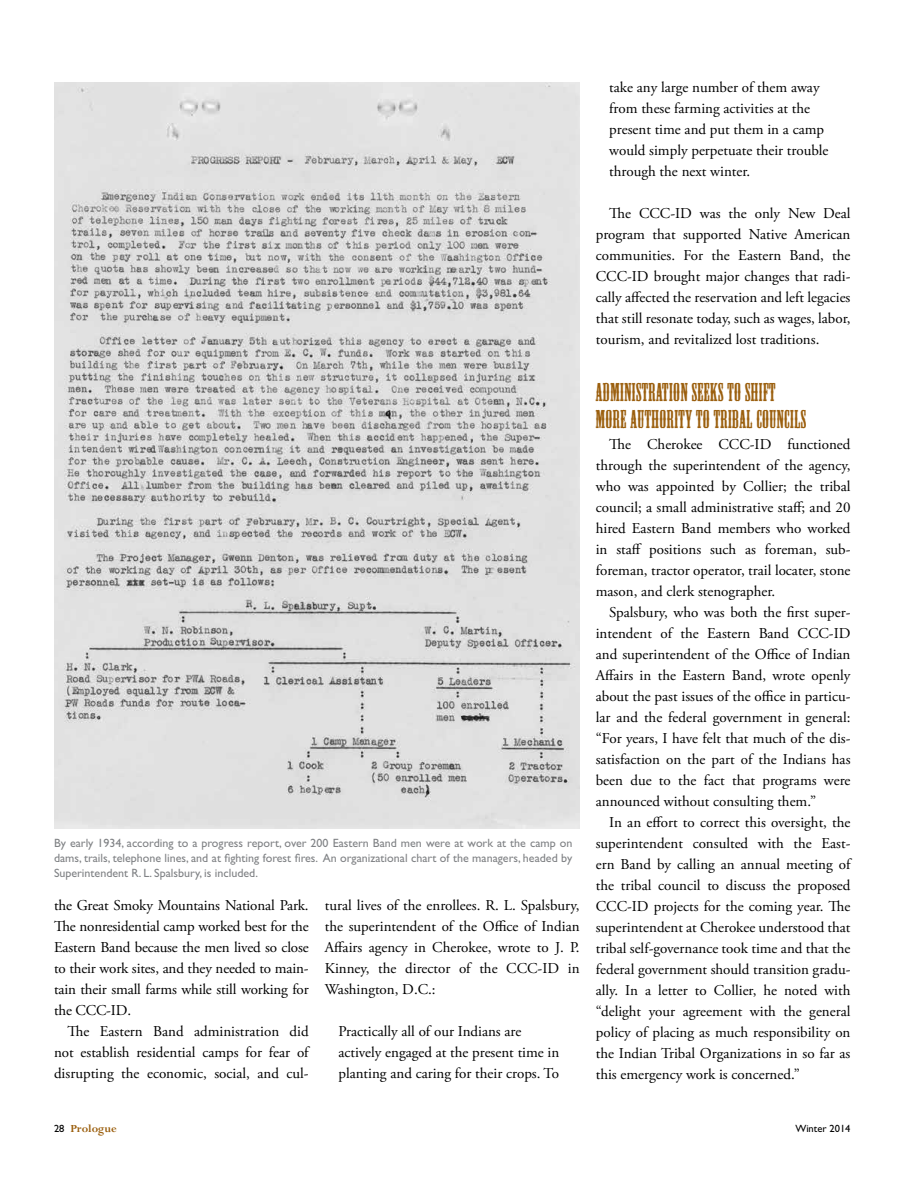
<style>
.page{position:relative;width:918px;height:1188px;background:#fff}
.page>*{position:absolute;margin:0;border:0;box-sizing:border-box;transform-origin:0 0}
.t1{font:24px/27px "Mesquite";letter-spacing:.02em;color:#9b5f0e}
.t2{font:15px/21px "Adobe Garamond Pro";color:#000;text-align:justify}
.t3{font:12px/15px "Gill Sans Std";color:#808285;text-align:justify}
.t4{font:700 12px "Perpetua Std";color:#9b5f0e}
.t5{font:10.5px "Gill Sans Std";color:#000}
.s1{font-family:"Gill Sans Std";font-weight:400;font-size:10.5px;color:#000}
</style>
<div class="page">
<img style="left:54px;top:83px;width:526px;height:745px">
<p class="t3" style="left:54px;top:835px;width:520px">By early 1934, according to a progress report, over 200 Eastern Band men were at work at the camp on dams, trails, telephone lines, and at fighting forest fires. An organizational chart of the managers, headed by Superintendent R. L. Spalsbury, is included.</p>
<p class="t2" style="left:54px;top:895px;width:256px">the Great Smoky Mountains National Park.<br>The nonresidential camp worked best for the Eastern Band because the men lived so close to their work sites, and they needed to main&shy;tain their small farms while still working for the CCC-ID.</p>
<p class="t2" style="left:54px;top:1021px;width:256px;text-indent:14px">The Eastern Band administration did not establish residential camps for fear of disrupting the economic, social, and cul-</p>
<p class="t2" style="left:325px;top:895px;width:256px">tural lives of the enrollees. R. L. Spalsbury, the superintendent of the Office of Indian Affairs agency in Cherokee, wrote to J. P.<br>Kinney, the director of the CCC-ID in Washington, D.C.:</p>
<p class="t2" style="left:338px;top:1021px;width:222px;text-align:left">Practically all of our Indians are actively engaged at the present time in planting and caring for their crops. To</p>
<p class="t2" style="left:609px;top:77px;width:212px">take any large number of them away</p>
<p class="t2" style="left:609px;top:98px;width:202px">from these farming activities at the</p>
<p class="t2" style="left:609px;top:119px;width:216px">present time and put them in a camp</p>
<p class="t2" style="left:609px;top:140px;width:221px">would simply perpetuate their trouble</p>
<p class="t2" style="left:609px;top:161px;width:143px">through the next winter.</p>
<p class="t2" style="left:596px;top:203px;width:256px;text-indent:14px">The CCC-ID was the only New Deal program that supported Native American communities. For the Eastern Band, the CCC-ID brought major changes that radi&shy;cally affected the reservation and left legacies that still resonate today, such as wages, labor, tourism, and revitalized lost traditions.</p>
<h2 class="t1" style="left:596px;top:379px;width:212px">ADMINISTRATION SEEKS TO SHIFT<br>MORE AUTHORITY TO TRIBAL COUNCILS</h2>
<p class="t2" style="left:596px;top:434px;width:256px;text-indent:14px">The Cherokee CCC-ID functioned through the superintendent of the agency, who was appointed by Collier; the tribal council; a small administrative staff; and 20 hired Eastern Band members who worked in staff positions such as foreman, sub&shy;foreman, tractor operator, trail locater, stone mason, and clerk stenographer.</p>
<p class="t2" style="left:596px;top:602px;width:256px;text-indent:14px">Spalsbury, who was both the first super&shy;intendent of the Eastern Band CCC-ID and superintendent of the Office of Indian Affairs in the Eastern Band, wrote openly about the past issues of the office in particu&shy;lar and the federal government in general: “For years, I have felt that much of the dis&shy;satisfaction on the part of the Indians has been due to the fact that programs were announced without consulting them.”</p>
<p class="t2" style="left:596px;top:812px;width:256px;text-indent:14px">In an effort to correct this oversight, the superintendent consulted with the East&shy;ern Band by calling an annual meeting of the tribal council to discuss the proposed CCC-ID projects for the coming year. The superintendent at Cherokee understood that tribal self-governance took time and that the federal government should transition gradu&shy;ally. In a letter to Collier, he noted with “delight your agreement with the general policy of placing as much responsibility on the Indian Tribal Organizations in so far as this emergency work is concerned.”</p>
<h6 class="t4" style="left:54px;top:1123px;width:64px"><span class="s1">28</span> Prologue</h6>
<p class="t5" style="left:795px;top:1122px;width:57px">Winter 2014</p>
</div>
